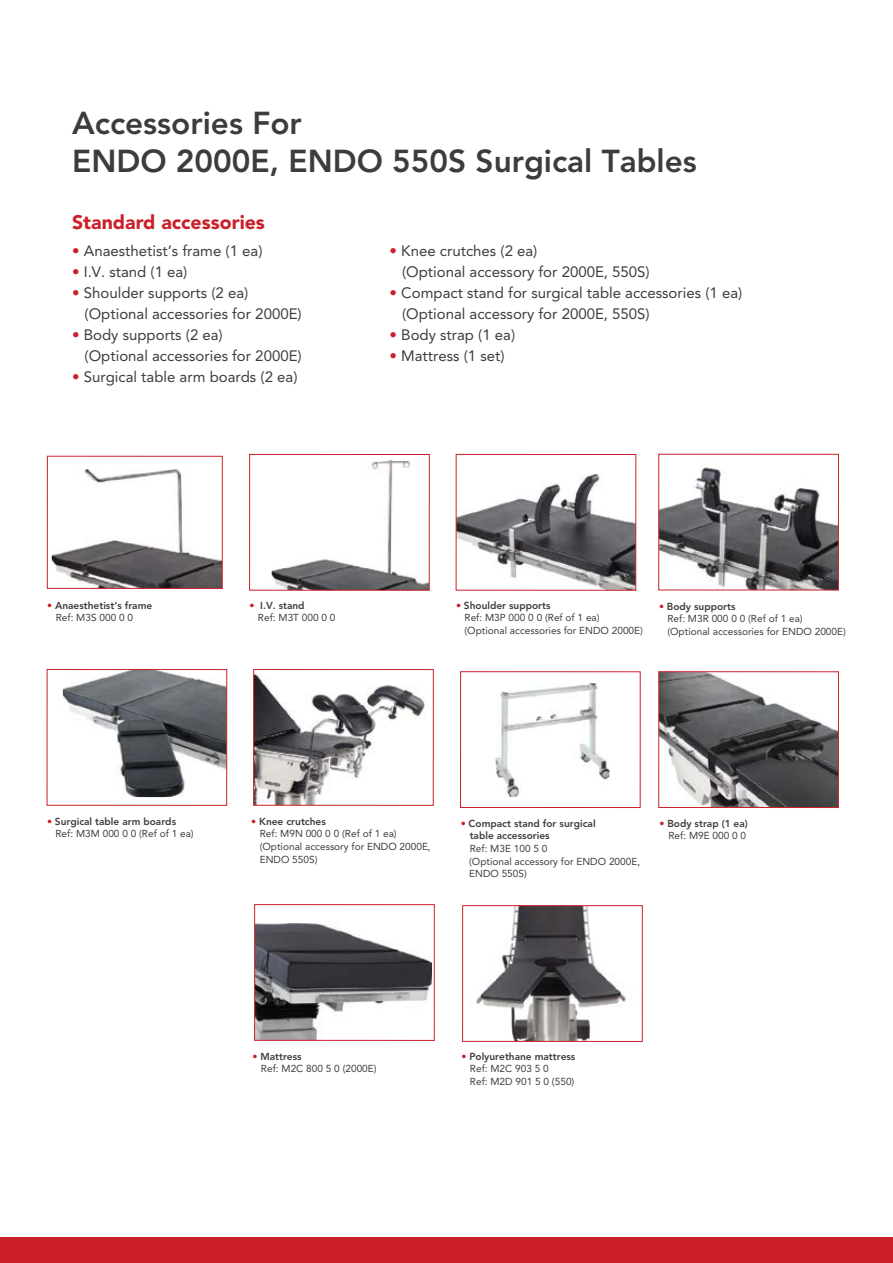
<style>
.page{position:relative;width:893px;height:1263px;background:#fff}
.page>*{position:absolute;margin:0;border:0;box-sizing:border-box;transform-origin:0 0}
.t1{font:800 31.5px/37.8px "Avenir LT Pro";color:#3e3b3a}
.t2{font:900 19.5px "Avenir LT Pro";color:#cb202a}
.t3{font:15px/21px "Avenir LT Pro";color:#403c3b}
.t4{font:10.05px/12.6px "Avenir LT Pro";color:#403c3b}
.t5{font:800 10.05px/12.6px "Avenir LT Pro";color:#403c3b}
.s1{color:#cb202a}
.s2{font-weight:400;color:#cb202a}
.s3{font-weight:400}
.s4{font-weight:800}
</style>
<div class="page">
<div style="left:0;top:1237px;width:893px;height:26px;background:#cb202a"></div>
<img style="left:52px;top:469px;width:169px;height:118px">
<div style="left:47px;top:456px;width:176px;height:133px;border:1px solid #cb202a"></div>
<img style="left:272px;top:460px;width:156px;height:129px">
<div style="left:249px;top:454px;width:181px;height:137px;border:1px solid #cb202a"></div>
<img style="left:458px;top:474px;width:176px;height:115px">
<div style="left:456px;top:454px;width:180px;height:137px;border:1px solid #cb202a"></div>
<img style="left:660px;top:463px;width:177px;height:125px">
<div style="left:658px;top:454px;width:181px;height:136px;border:1px solid #cb202a"></div>
<img style="left:63px;top:671px;width:162px;height:126px">
<div style="left:47px;top:669px;width:180px;height:137px;border:1px solid #cb202a"></div>
<img style="left:255px;top:674px;width:170px;height:130px">
<div style="left:253px;top:669px;width:181px;height:137px;border:1px solid #cb202a"></div>
<img style="left:495px;top:683px;width:114px;height:114px">
<div style="left:460px;top:671px;width:181px;height:137px;border:1px solid #cb202a"></div>
<img style="left:660px;top:673px;width:177px;height:133px">
<div style="left:658px;top:671px;width:181px;height:137px;border:1px solid #cb202a"></div>
<img style="left:256px;top:923px;width:176px;height:116px">
<div style="left:254px;top:904px;width:181px;height:137px;border:1px solid #cb202a"></div>
<img style="left:475px;top:907px;width:151px;height:133px">
<div style="left:462px;top:905px;width:181px;height:137px;border:1px solid #cb202a"></div>
<h1 class="t1" style="left:72px;top:105px;width:626px">Accessories For<br>ENDO 2000E, ENDO 550S Surgical Tables</h1>
<h2 class="t2" style="left:72px;top:210px;width:194px">Standard accessories</h2>
<h3 class="t3" style="left:72px;top:240px;width:192px"><span class="s1">•</span> Anaesthetist’s frame (1 ea)</h3>
<h3 class="t3" style="left:72px;top:261px;width:117px"><span class="s1">•</span> I.V. stand (1 ea)</h3>
<h3 class="t3" style="left:85px;top:282px;width:219px;text-indent:-13px"><span class="s1">•</span> Shoulder supports (2 ea) (Optional accessories for 2000E)</h3>
<h3 class="t3" style="left:85px;top:324px;width:219px;text-indent:-13px"><span class="s1">•</span> Body supports (2 ea)<br>(Optional accessories for 2000E)</h3>
<h3 class="t3" style="left:72px;top:366px;width:227px"><span class="s1">•</span> Surgical table arm boards (2 ea)</h3>
<h3 class="t3" style="left:402px;top:240px;width:249px;text-indent:-13px"><span class="s1">•</span> Knee crutches (2 ea)<br>(Optional accessory for 2000E, 550S)</h3>
<h3 class="t3" style="left:402px;top:282px;width:342px;text-indent:-13px"><span class="s1">•</span> Compact stand for surgical table accessories (1 ea) (Optional accessory for 2000E, 550S)</h3>
<h3 class="t3" style="left:390px;top:324px;width:127px"><span class="s1">•</span> Body strap (1 ea)</h3>
<h3 class="t3" style="left:390px;top:345px;width:117px"><span class="s1">•</span> Mattress (1 set)</h3>
<p class="t5" style="left:56px;top:599px;width:98px;text-indent:-8px"><span class="s2">•</span> Anaesthetist’s frame<br><span class="s3">Ref: M3S 000 0 0</span></p>
<p class="t4" style="left:258px;top:599px;width:79px;text-indent:-8px"><span class="s1">•</span> <span class="s4">I.V. stand<br></span>Ref: M3T 000 0 0</p>
<p class="t4" style="left:464px;top:599px;width:180px;text-indent:-8px"><span class="s1">•</span> <span class="s4">Shoulder supports<br></span>Ref: M3P 000 0 0 (Ref of 1 ea) (Optional accessories for ENDO 2000E)</p>
<p class="t4" style="left:667px;top:600px;width:180px;text-indent:-8px"><span class="s1">•</span> <span class="s4">Body supports<br></span>Ref: M3R 000 0 0 (Ref of 1 ea) (Optional accessories for ENDO 2000E)</p>
<p class="t5" style="left:55px;top:815px;width:140px;text-indent:-8px"><span class="s2">•</span> Surgical table arm boards<br><span class="s3">Ref: M3M 000 0 0 (Ref of 1 ea)</span></p>
<p class="t4" style="left:260px;top:815px;width:173px;text-indent:-8px"><span class="s1">•</span> <span class="s4">Knee crutches<br></span>Ref: M9N 000 0 0 (Ref of 1 ea) (Optional accessory for ENDO 2000E,<br>ENDO 550S)</p>
<p class="t5" style="left:470px;top:817px;width:127px;text-indent:-9px"><span class="s2">•</span> Compact stand for surgical table accessories</p>
<p class="t4" style="left:469px;top:842px;width:173px">Ref: M3E 100 5 0<br>(Optional accessory for ENDO 2000E,<br>ENDO 550S)</p>
<p class="t5" style="left:659px;top:817px;width:90px;text-align:right"><span class="s2">•</span> Body strap (1 ea)<br><span class="s3">Ref: M9E 000 0 0</span></p>
<p class="t4" style="left:261px;top:1050px;width:117px;text-indent:-8px"><span class="s1">•</span> <span class="s4">Mattress<br></span>Ref: M2C 800 5 0 (2000E)</p>
<p class="t4" style="left:470px;top:1050px;width:107px;text-indent:-8px"><span class="s1">•</span> <span class="s4">Polyurethane mattress<br></span>Ref: M2C 903 5 0<br>Ref: M2D 901 5 0 (550)</p>
</div>
